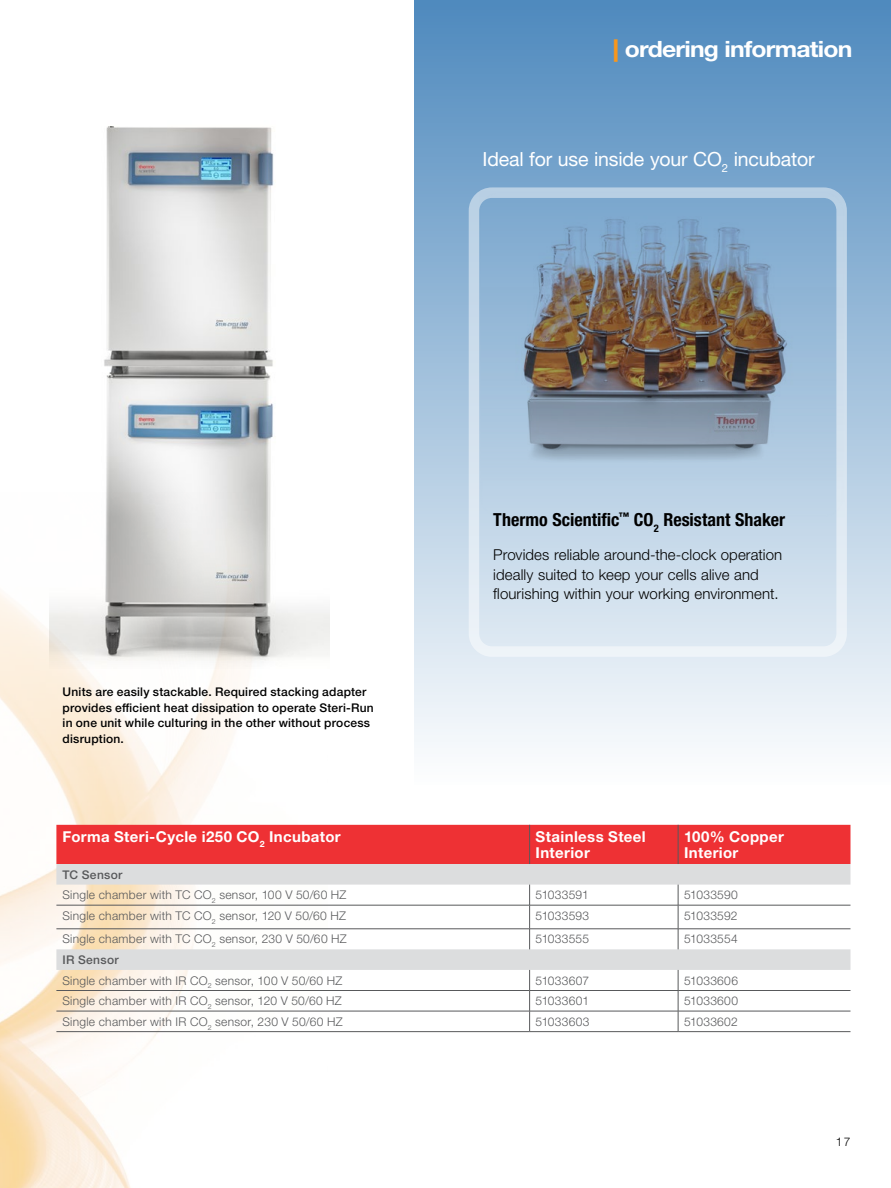
<style>
.page{position:relative;width:891px;height:1188px;background:#fff}
.page>*{position:absolute;margin:0;border:0;box-sizing:border-box;transform-origin:0 0}
.t1{font:700 22.5px "Helvetica Neue LT Std";letter-spacing:-.03em;color:#fff;scale:1.1 1}
.t2{font:19.5px "Helvetica Neue LT Std";letter-spacing:-.01em;color:#fff}
.t3{font:700 condensed 18px "Helvetica Neue LT Std";color:#000}
.t4{font:300 15px/19.5px "Helvetica Neue LT Std";letter-spacing:.005em;color:#000}
.t5{font:700 15px/16.5px "Helvetica Neue LTW1 G";letter-spacing:.025em;color:#fff}
.t6{font:300 12px/20.5px "Helvetica Neue LTW1 G";letter-spacing:.025em;color:#58595b}
.t7{font:500 12px/15.8px "Helvetica Neue LTW1 G";letter-spacing:.015em;color:#000}
.t8{font:300 12px "Helvetica Neue LT Std";color:#000}
.s1{font-weight:800;color:#f8971d}
.s2{font-weight:500}
</style>
<div class="page">
<img style="left:0;top:593px;width:327px;height:595px">
<img style="left:49px;top:126px;width:281px;height:542px">
<div style="left:415px;top:0;width:476px;height:784px;background:linear-gradient(to bottom,#4e89bd,#fdfdfe)"></div>
<div style="left:56px;top:825px;width:794px;height:39px;background:#ee3134"></div>
<svg style="left:56px;top:864px;width:794px;height:106px"></svg>
<hr style="left:529px;top:825px;width:1px;height:39px;background:#58595b">
<hr style="left:678px;top:825px;width:1px;height:39px;background:#58595b">
<hr style="left:56px;top:905px;width:474px;height:1px;background:#58595b">
<hr style="left:530px;top:905px;width:148px;height:1px;background:#58595b">
<hr style="left:678px;top:905px;width:172px;height:1px;background:#58595b">
<hr style="left:56px;top:929px;width:474px;height:1px;background:#58595b">
<hr style="left:530px;top:929px;width:148px;height:1px;background:#58595b">
<svg style="left:529px;top:885px;width:1px;height:64px"></svg>
<hr style="left:678px;top:929px;width:172px;height:1px;background:#58595b">
<svg style="left:678px;top:885px;width:1px;height:64px"></svg>
<svg style="left:529px;top:970px;width:1px;height:61px"></svg>
<svg style="left:678px;top:970px;width:1px;height:61px"></svg>
<hr style="left:56px;top:990px;width:474px;height:1px;background:#58595b">
<hr style="left:530px;top:990px;width:148px;height:1px;background:#58595b">
<hr style="left:678px;top:990px;width:172px;height:1px;background:#58595b">
<hr style="left:56px;top:1011px;width:474px;height:1px;background:#58595b">
<hr style="left:530px;top:1011px;width:148px;height:1px;background:#58595b">
<hr style="left:678px;top:1011px;width:172px;height:1px;background:#58595b">
<hr style="left:56px;top:1031px;width:474px;height:1px;background:#58595b">
<hr style="left:530px;top:1031px;width:148px;height:1px;background:#58595b">
<hr style="left:678px;top:1031px;width:172px;height:1px;background:#58595b">
<div style="left:469px;top:187px;width:378px;height:470px;border:10px solid #fff;border-radius:18px"></div>
<img style="left:481px;top:193px;width:361px;height:287px">
<div style="left:481px;top:193px;width:362px;height:324px;border:2px solid #fff;border-radius:18px"></div>
<h1 class="t1" style="left:613px;top:35px;width:219px"><span class="s1">|</span> ordering information</h1>
<h2 class="t2" style="left:483px;top:147px;width:333px">Ideal for use inside your CO<sub>2</sub> incubator</h2>
<p class="t7" style="left:63px;top:684px;width:313px">Units are easily stackable. Required stacking adapter provides efficient heat dissipation to operate Steri-Run in one unit while culturing in the other without process disruption.</p>
<h3 class="t3" style="left:493px;top:508px;width:293px">Thermo Scientific<sup>™</sup> CO<sub>2</sub> Resistant Shaker</h3>
<p class="t4" style="left:493px;top:545px;width:290px">Provides reliable around-the-clock operation ideally suited to keep your cells alive and flourishing within your working environment.</p>
<p class="t5" style="left:62px;top:828px;width:280px">Forma Steri-Cycle i250 CO<sub>2</sub> Incubator</p>
<p class="t5" style="left:536px;top:828px;width:112px">Stainless Steel<br>Interior</p>
<p class="t5" style="left:684px;top:828px;width:101px">100% Copper<br>Interior</p>
<p class="t6" style="left:62px;top:864px;width:286px"><span class="s2">TC Sensor<br></span>Single chamber with TC CO<sub>2</sub> sensor, 100 V 50/60 HZ</p>
<p class="t6" style="left:536px;top:885px;width:55px">51033591</p>
<p class="t6" style="left:684px;top:885px;width:55px">51033590</p>
<p class="t6" style="left:62px;top:905px;width:285px">Single chamber with TC CO<sub>2</sub> sensor, 120 V 50/60 HZ</p>
<p class="t6" style="left:536px;top:905px;width:55px">51033593</p>
<p class="t6" style="left:684px;top:905px;width:55px">51033592</p>
<p class="t6" style="left:62px;top:929px;width:286px">Single chamber with TC CO<sub>2</sub> sensor, 230 V 50/60 HZ</p>
<p class="t6" style="left:536px;top:929px;width:55px">51033555</p>
<p class="t6" style="left:684px;top:929px;width:55px">51033554</p>
<p class="t6" style="left:62px;top:949px;width:282px"><span class="s2">IR Sensor<br></span>Single chamber with IR CO<sub>2</sub> sensor, 100 V 50/60 HZ</p>
<p class="t6" style="left:536px;top:970px;width:55px">51033607</p>
<p class="t6" style="left:684px;top:970px;width:55px">51033606</p>
<p class="t6" style="left:62px;top:990px;width:281px">Single chamber with IR CO<sub>2</sub> sensor, 120 V 50/60 HZ</p>
<p class="t6" style="left:536px;top:990px;width:55px">51033601</p>
<p class="t6" style="left:684px;top:990px;width:56px">51033600</p>
<p class="t6" style="left:62px;top:1011px;width:282px">Single chamber with IR CO<sub>2</sub> sensor, 230 V 50/60 HZ</p>
<p class="t6" style="left:536px;top:1011px;width:55px">51033603</p>
<p class="t6" style="left:684px;top:1011px;width:55px">51033602</p>
<p class="t8" style="left:836px;top:1134px;width:16px">17</p>
</div>
